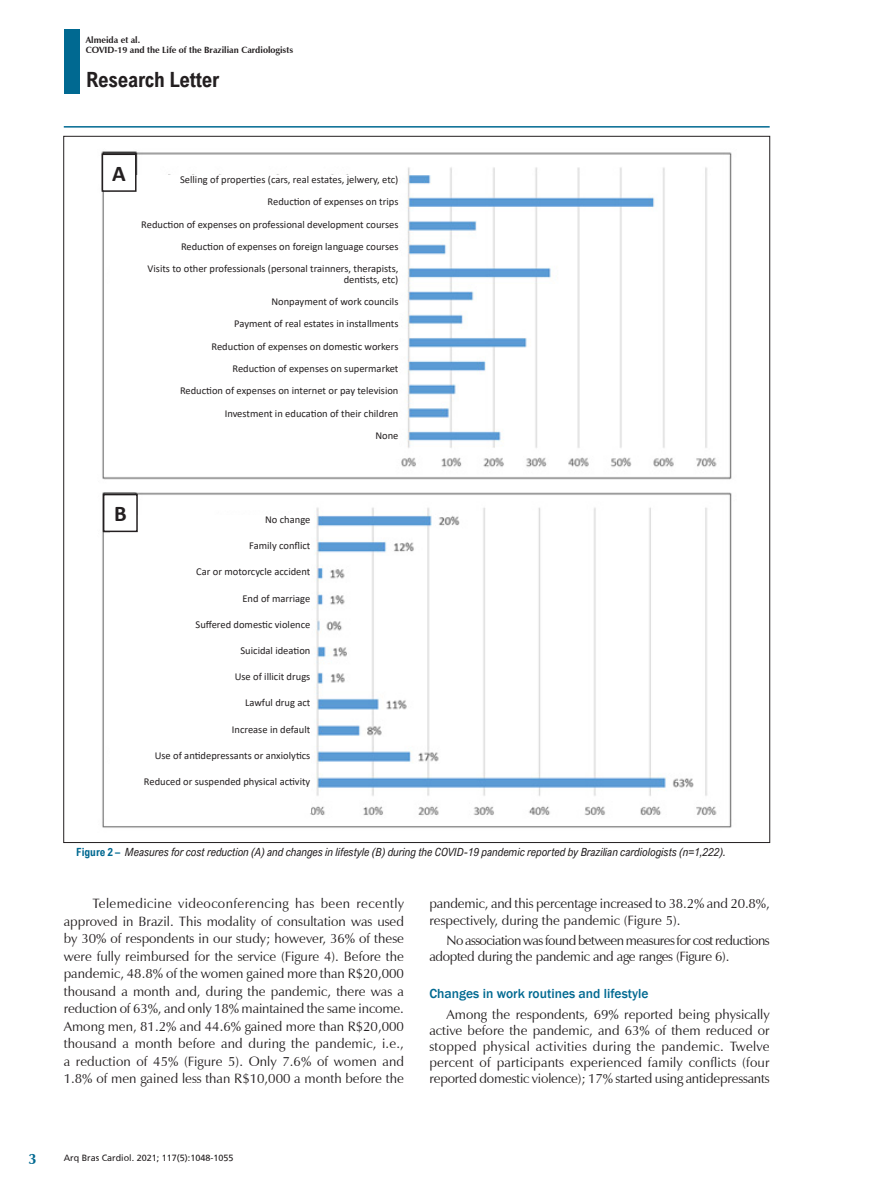
<style>
.page{position:relative;width:893px;height:1191px;background:#fff}
.page>*{position:absolute;margin:0;border:0;box-sizing:border-box;transform-origin:0 0}
.annotation_text{font:700 22.5px "Calibri";color:#231f20}
.t1{font:700 21px "Arial Nova Cond";letter-spacing:-.01em;color:#231f20}
.t2{font:700 15px "Zapf Humanist 601 BT";color:#006991}
._01-TEXTO_BASICO{font:13.5px/17.5px "Zapf Humanist 601 BT";letter-spacing:-.015em;color:#231f20;text-align:justify}
._01-TEXTO_BASICO-2{font:13.5px/16.2px "Zapf Humanist 601 BT";letter-spacing:-.04em;color:#231f20}
._03_-_SUBTITULO_PRIN{font:500 13.5px "Franklin Gothic";color:#006991}
._06_-_LEGENDA_FIGURA{font:italic 11.25px "Arial Nova Cond";color:#231f20}
.annotation_text-2{font:10.5px/10.4px "Calibri";color:#231f20;text-align:right}
.t3{font:700 9px/10.8px "Zapf Humanist 601 BT";color:#231f20}
.t4{font:9px "Frutiger";color:#231f20}
.s1{font-weight:700;font-style:normal;color:#006991}
</style>
<div class="page">
<hr style="left:64px;top:126px;width:706px;height:2px;background:#006991">
<div style="left:64px;top:29px;width:16px;height:65px;background:#006991"></div>
<img style="left:101px;top:151px;width:631px;height:677px">
<div style="left:110px;top:175px;width:288px;height:283px;background:#fff"></div>
<div style="left:102px;top:154px;width:34px;height:37px;background:#fff"></div>
<div style="left:102px;top:153px;width:35px;height:39px;border:2px solid #231f20"></div>
<div style="left:110px;top:515px;width:200px;height:297px;background:#fff"></div>
<div style="left:104px;top:494px;width:33px;height:37px;background:#fff"></div>
<div style="left:103px;top:494px;width:35px;height:38px;border:2px solid #231f20"></div>
<p class="t3" style="left:86px;top:34px;width:209px">Almeida et al.<br>COVID-19 and the Life of the Brazilian Cardiologists</p>
<h2 class="t1" style="left:86px;top:67px;width:135px">Research Letter</h2>
<p class="t2" style="left:29px;top:1149px;width:10px">3</p>
<p class="annotation_text" style="left:112px;top:157px;width:15px">A</p>
<p class="annotation_text-2" style="left:180px;top:174px;width:220px">Selling of properties (cars, real estates, jelwery, etc)</p>
<p class="annotation_text-2" style="left:268px;top:196px;width:132px">Reduction of expenses on trips</p>
<p class="annotation_text-2" style="left:141px;top:219px;width:259px">Reduction of expenses on professional development courses</p>
<p class="annotation_text-2" style="left:181px;top:241px;width:219px">Reduction of expenses on foreign language courses</p>
<p class="annotation_text-2" style="left:148px;top:263px;width:252px">Visits to other professionals (personal trainners, therapists, dentists, etc)</p>
<p class="annotation_text-2" style="left:271px;top:296px;width:128px">Nonpayment of work councils</p>
<p class="annotation_text-2" style="left:234px;top:318px;width:166px">Payment of real estates in installments</p>
<p class="annotation_text-2" style="left:212px;top:341px;width:188px">Reduction of expenses on domestic workers</p>
<p class="annotation_text-2" style="left:233px;top:363px;width:167px">Reduction of expenses on supermarket</p>
<p class="annotation_text-2" style="left:180px;top:385px;width:220px">Reduction of expenses on internet or pay television</p>
<p class="annotation_text-2" style="left:225px;top:408px;width:175px">Investment in education of their children</p>
<p class="annotation_text-2" style="left:375px;top:430px;width:25px">None</p>
<p class="annotation_text" style="left:114px;top:497px;width:14px">B</p>
<p class="annotation_text-2" style="left:265px;top:514px;width:47px">No change</p>
<p class="annotation_text-2" style="left:249px;top:540px;width:63px">Family conflict</p>
<p class="annotation_text-2" style="left:196px;top:566px;width:116px">Car or motorcycle accident</p>
<p class="annotation_text-2" style="left:242px;top:592px;width:69px">End of marriage</p>
<p class="annotation_text-2" style="left:196px;top:619px;width:116px">Suffered domestic violence</p>
<p class="annotation_text-2" style="left:240px;top:645px;width:71px">Suicidal ideation</p>
<p class="annotation_text-2" style="left:235px;top:671px;width:77px">Use of illicit drugs</p>
<p class="annotation_text-2" style="left:245px;top:697px;width:67px">Lawful drug act</p>
<p class="annotation_text-2" style="left:232px;top:724px;width:80px">Increase in default</p>
<p class="annotation_text-2" style="left:155px;top:750px;width:157px">Use of antidepressants or anxiolytics</p>
<p class="annotation_text-2" style="left:144px;top:776px;width:168px">Reduced or suspended physical activity</p>
<p class="_06_-_LEGENDA_FIGURA" style="left:76px;top:845px;width:651px"><span class="s1">Figure 2 –</span> Measures for cost reduction (A) and changes in lifestyle (B) during the COVID-19 pandemic reported by Brazilian cardiologists (n=1,222).</p>
<p class="_01-TEXTO_BASICO" style="left:64px;top:895px;width:342px;text-indent:29px">Telemedicine videoconferencing has been recently approved in Brazil. This modality of consultation was used by 30% of respondents in our study; however, 36% of these were fully reimbursed for the service (Figure 4). Before the pandemic, 48.8% of the women gained more than R$20,000 thousand a month and, during the pandemic, there was a reduction of 63%, and only 18% maintained the same income.<br>Among men, 81.2% and 44.6% gained more than R$20,000 thousand a month before and during the pandemic, i.e., a reduction of 45% (Figure 5). Only 7.6% of women and 1.8% of men gained less than R$10,000 a month before the</p>
<p class="_01-TEXTO_BASICO" style="left:429px;top:895px;width:342px;line-height:16.2px">pandemic, and this percentage increased to 38.2% and 20.8%, respectively, during the pandemic (Figure 5).</p>
<p class="_01-TEXTO_BASICO-2" style="left:429px;top:932px;width:342px;text-indent:17px">No association was found between measures for cost reductions adopted during the pandemic and age ranges (Figure 6).</p>
<p class="_03_-_SUBTITULO_PRIN" style="left:429px;top:985px;width:221px">Changes in work routines and lifestyle</p>
<p class="_01-TEXTO_BASICO" style="left:429px;top:1005px;width:342px;line-height:16.2px;text-indent:17px">Among the respondents, 69% reported being physically active before the pandemic, and 63% of them reduced or stopped physical activities during the pandemic. Twelve percent of participants experienced family conflicts (four reported domestic violence); 17% started using antidepressants</p>
<p class="t4" style="left:64px;top:1153px;width:171px">Arq Bras Cardiol. 2021; 117(5):1048-1055</p>
</div>
